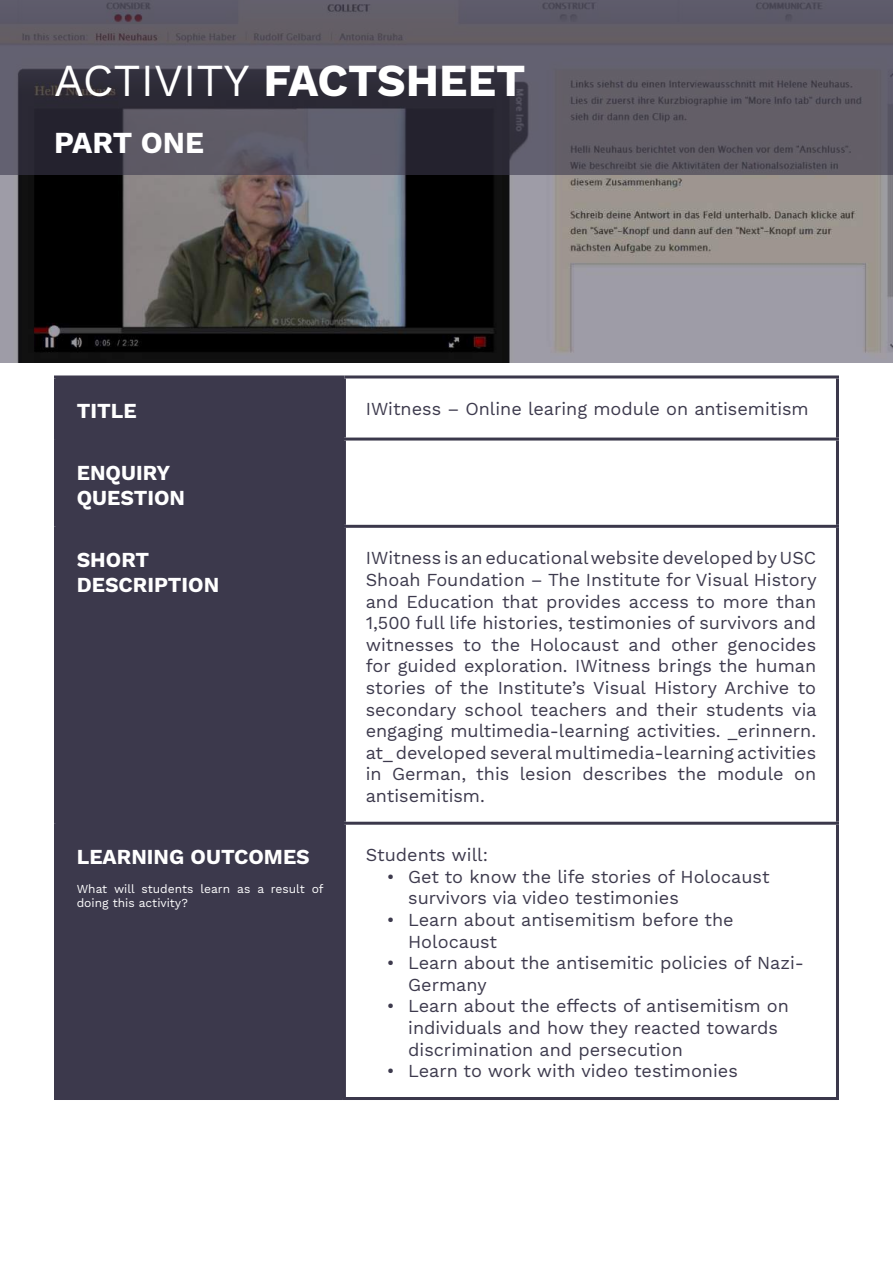
<style>
.page{position:relative;width:893px;height:1263px;background:#fff}
.page>*{position:absolute;margin:0;border:0;box-sizing:border-box;transform-origin:0 0}
.t1{font:700 45px "Work Sans";color:#fff}
.t2{font:700 30px "Work Sans";color:#fff}
.t3{font:700 21px/25.2px "Work Sans";color:#fff}
.t4{font:18px/21.6px "Work Sans";color:#3d3a4d}
.t5{font:12px/14.4px "Work Sans";color:#fff}
.s1{font-weight:400}
</style>
<div class="page">
<img style="left:0;top:174px;width:893px;height:189px">
<svg style="left:0;top:0;width:893px;height:174px;background:#54515c"></svg>
<div style="left:57px;top:378px;width:287px;height:719px;background:#3c394c"></div>
<svg style="left:344px;top:378px;width:493px;height:444px"></svg>
<hr style="left:54px;top:375px;width:290px;height:3px;background:#3c394c">
<hr style="left:54px;top:378px;width:3px;height:61px;background:#3c394c">
<hr style="left:54px;top:439px;width:3px;height:87px;background:#3c394c">
<hr style="left:54px;top:526px;width:3px;height:297px;background:#3c394c">
<hr style="left:54px;top:823px;width:3px;height:274px;background:#3c394c">
<hr style="left:57px;top:437px;width:286px;height:3px;background:#3c394c">
<hr style="left:57px;top:525px;width:286px;height:3px;background:#3c394c">
<hr style="left:57px;top:822px;width:286px;height:3px;background:#3c394c">
<hr style="left:54px;top:1097px;width:289px;height:3px;background:#3c394c">
<hr style="left:344px;top:375px;width:495px;height:3px;background:#3b384b">
<hr style="left:343px;top:378px;width:3px;height:59px;background:#3b384b">
<hr style="left:836px;top:378px;width:3px;height:59px;background:#3b384b">
<hr style="left:343px;top:437px;width:496px;height:3px;background:#3b384b">
<hr style="left:343px;top:441px;width:3px;height:84px;background:#3b384b">
<hr style="left:836px;top:441px;width:3px;height:84px;background:#3b384b">
<hr style="left:343px;top:525px;width:496px;height:3px;background:#3b384b">
<hr style="left:343px;top:528px;width:3px;height:294px;background:#3b384b">
<hr style="left:836px;top:528px;width:3px;height:294px;background:#3b384b">
<hr style="left:343px;top:822px;width:496px;height:3px;background:#3b384b">
<hr style="left:343px;top:825px;width:3px;height:272px;background:#3b384b">
<hr style="left:836px;top:825px;width:3px;height:272px;background:#3b384b">
<hr style="left:343px;top:1097px;width:496px;height:3px;background:#3b384b">
<h1 class="t1" style="left:54px;top:54px;width:473px"><span class="s1">ACTIVITY</span> FACTSHEET</h1>
<h2 class="t2" style="left:54px;top:126px;width:151px">PART ONE</h2>
<p class="t3" style="left:77px;top:399px;width:61px">TITLE</p>
<p class="t4" style="left:366px;top:399px;width:445px">IWitness – Online learing module on antisemitism</p>
<p class="t3" style="left:77px;top:461px;width:110px">ENQUIRY<br>QUESTION</p>
<p class="t3" style="left:77px;top:548px;width:144px">SHORT<br>DESCRIPTION</p>
<p class="t4" style="left:366px;top:548px;width:452px;text-align:justify">IWitness is an educational website developed by USC Shoah Foundation – The Institute for Visual History and Education that provides access to more than 1,500 full life histories, testimonies of survivors and witnesses to the Holocaust and other genocides for guided exploration. IWitness brings the human stories of the Institute’s Visual History Archive to secondary school teachers and their students via engaging multimedia-learning activities. _erinnern. at_ developed several multimedia-learning activities in German, this lesion describes the module on antisemitism.</p>
<p class="t3" style="left:77px;top:845px;width:235px">LEARNING OUTCOMES</p>
<p class="t5" style="left:77px;top:882px;width:248px">What will students learn as a result of doing this activity?</p>
<p class="t4" style="left:366px;top:845px;width:124px">Students will:</p>
<p class="t4" style="left:408px;top:867px;width:363px;text-indent:-21px">• Get to know the life stories of Holocaust survivors via video testimonies</p>
<p class="t4" style="left:408px;top:910px;width:327px;text-indent:-21px">• Learn about antisemitism before the<br>Holocaust</p>
<p class="t4" style="left:408px;top:953px;width:397px;text-indent:-21px">• Learn about the antisemitic policies of Nazi-<br>Germany</p>
<p class="t4" style="left:408px;top:996px;width:382px;text-indent:-21px">• Learn about the effects of antisemitism on individuals and how they reacted towards discrimination and persecution</p>
<p class="t4" style="left:387px;top:1061px;width:352px">• Learn to work with video testimonies</p>
</div>
